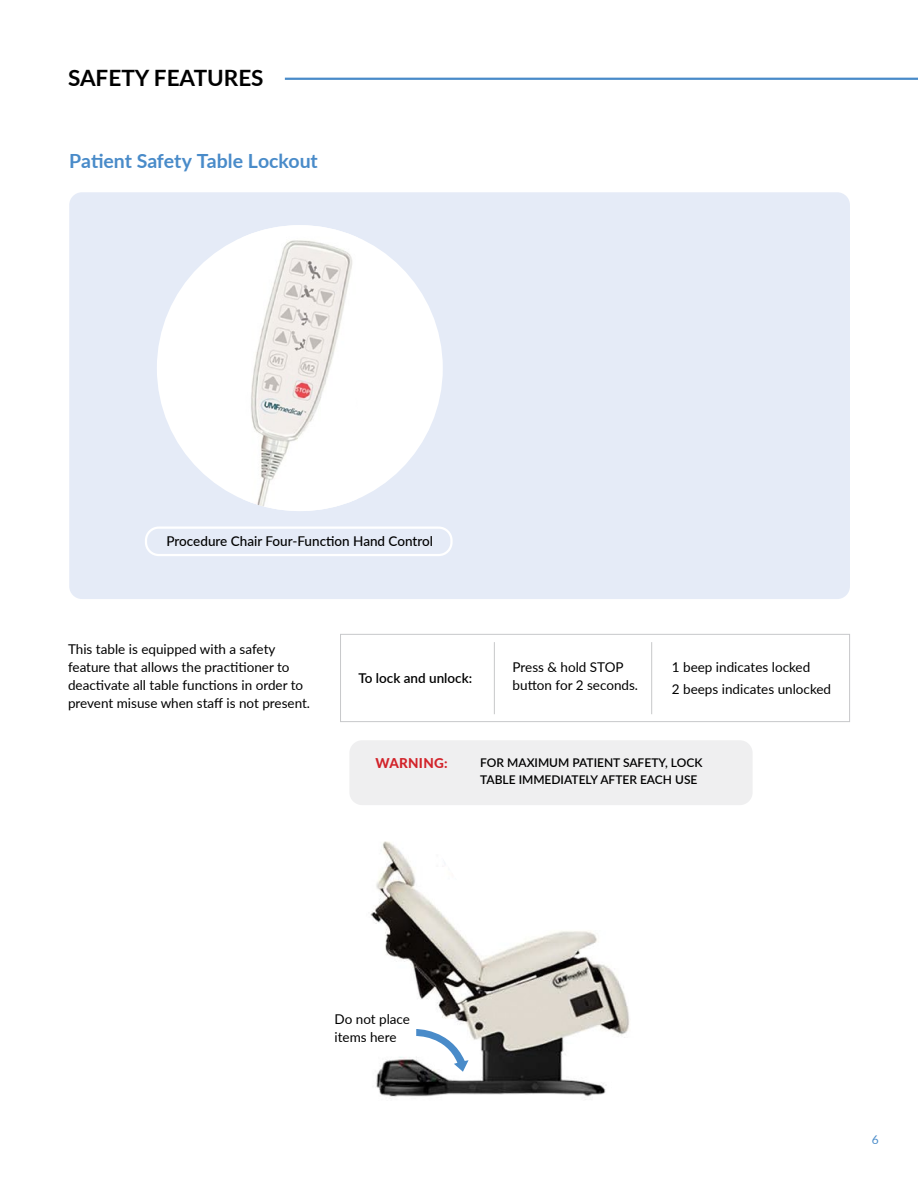
<style>
.page{position:relative;width:918px;height:1188px;background:#fff}
.page>*{position:absolute;margin:0;border:0;box-sizing:border-box;transform-origin:0 0}
.t1{font:700 22.5px "Lato";color:#000}
.t2{font:700 19.5px "Lato";color:#498bc9}
.t3{font:13.5px/18px "Lato";color:#000}
.t4{font:500 13.5px "Lato";color:#000}
.t5{font:600 13.5px "Lato";color:#000}
.t6{font:800 13.5px "Lato";letter-spacing:.02em;color:#d2232a}
.t7{font:600 12px/16.5px "Lato";color:#000}
.t8{font:12px "Lato";color:#498bc9}
</style>
<div class="page">
<div style="left:69px;top:192px;width:781px;height:407px;background:#e5ebf7;border-radius:13px"></div>
<hr style="left:285px;top:78px;width:633px;height:2px;background:#498bc9">
<div style="left:349px;top:740px;width:404px;height:65px;background:#efeff0;border-radius:13px"></div>
<div style="left:157px;top:225px;width:286px;height:286px;background:#fff;border-radius:50%"></div>
<img style="left:243px;top:225px;width:114px;height:286px">
<div style="left:145px;top:527px;width:308px;height:29px;border:2px solid #fff;border-radius:13px"></div>
<div style="left:340px;top:634px;width:510px;height:88px;border:1px solid #c7c8ca"></div>
<hr style="left:494px;top:642px;width:1px;height:72px;background:#c7c8ca">
<hr style="left:651px;top:642px;width:1px;height:72px;background:#c7c8ca">
<img style="left:370px;top:841px;width:260px;height:256px">
<svg style="left:416px;top:1029px;width:53px;height:43px"></svg>
<h1 class="t1" style="left:68px;top:61px;width:197px">SAFETY FEATURES</h1>
<h2 class="t2" style="left:69px;top:146px;width:250px">Patient Safety Table Lockout</h2>
<p class="t4" style="left:167px;top:532px;width:268px">Procedure Chair Four-Function Hand Control</p>
<p class="t3" style="left:68px;top:639px;width:244px">This table is equipped with a safety feature that allows the practitioner to deactivate all table functions in order to prevent misuse when staff is not present.</p>
<p class="t5" style="left:358px;top:668px;width:115px">To lock and unlock:</p>
<p class="t3" style="left:513px;top:658px;width:127px">Press &amp; hold STOP button for 2 seconds.</p>
<p class="t3" style="left:672px;top:655px;width:161px;line-height:22.2px">1 beep indicates locked<br>2 beeps indicates unlocked</p>
<p class="t6" style="left:376px;top:753px;width:73px">WARNING:</p>
<p class="t7" style="left:480px;top:754px;width:224px">FOR MAXIMUM PATIENT SAFETY, LOCK<br>TABLE IMMEDIATELY AFTER EACH USE</p>
<p class="t3" style="left:335px;top:1010px;width:77px">Do not place items here</p>
<p class="t8" style="left:872px;top:1131px;width:8px">6</p>
</div>
